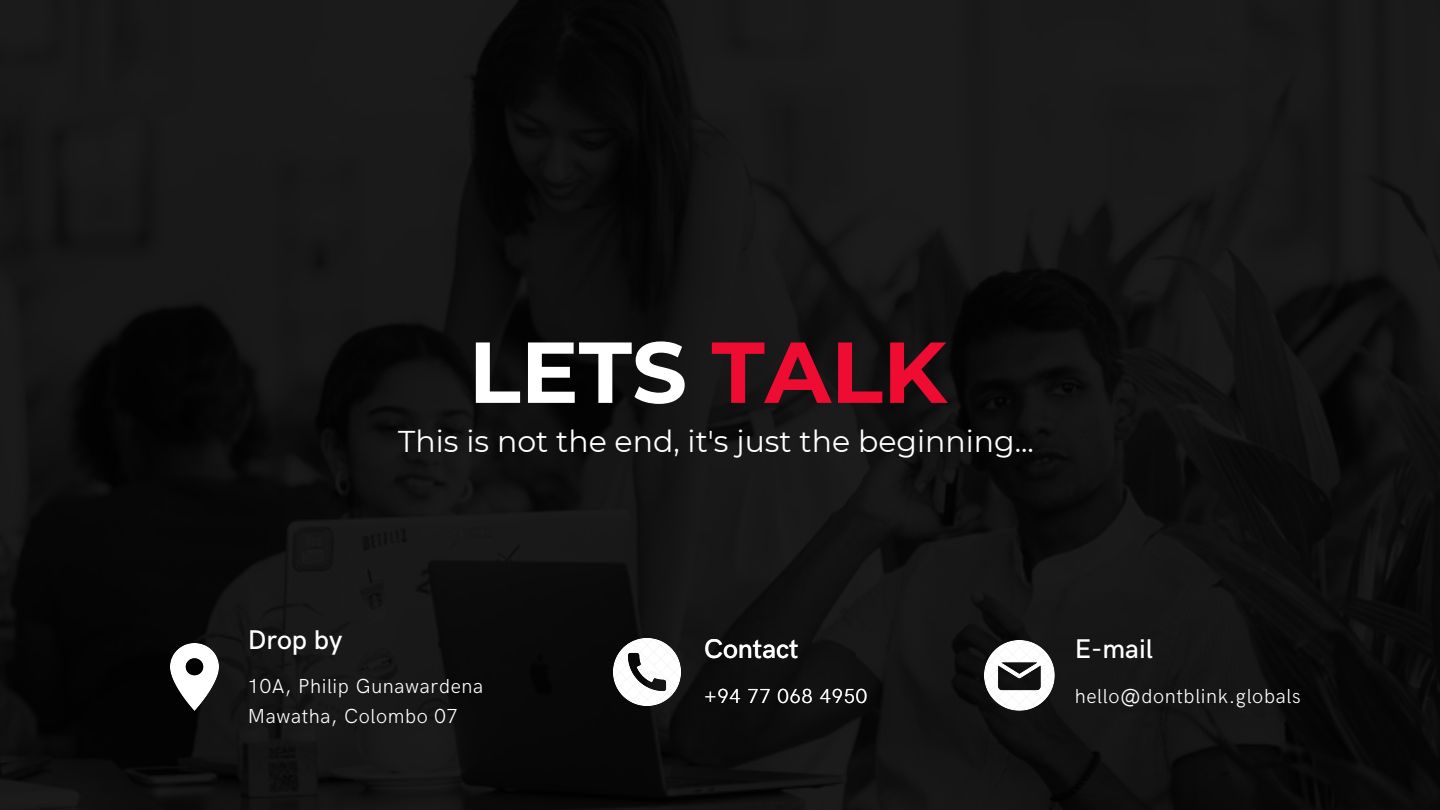
<style>
.page{position:relative;width:1440px;height:810px;background:#fff}
.page>*{position:absolute;margin:0;border:0;box-sizing:border-box;transform-origin:0 0}
.t1{font:700 86.3px "Montserrat";color:#fff}
.t2{font:30px "Montserrat";color:#fff}
.t3{font:500 27.1px "HK Grotesk";color:#fff}
.t4{font:300 20.3px/29.4px "HK Grotesk";letter-spacing:.03em;color:#fff}
.s1{color:#ee0c32}
</style>
<div class="page">
<img style="left:0;top:0;width:1440px;height:810px">
<img style="left:613px;top:638px;width:68px;height:68px">
<img style="left:985px;top:641px;width:69px;height:70px">
<img style="left:171px;top:643px;width:47px;height:68px">
<h1 class="t1" style="left:469px;top:319px;width:480px">LETS <span class="s1">TALK</span></h1>
<h2 class="t2" style="left:398px;top:423px;width:637px">This is not the end, it's just the beginning...</h2>
<h3 class="t3" style="left:248px;top:625px;width:96px">Drop by</h3>
<p class="t4" style="left:248px;top:672px;width:237px">10A, Philip Gunawardena<br>Mawatha, Colombo 07</p>
<h3 class="t3" style="left:704px;top:634px;width:96px">Contact</h3>
<p class="t4" style="left:704px;top:682px;width:164px">+94 77 068 4950</p>
<h3 class="t3" style="left:1075px;top:634px;width:80px">E-mail</h3>
<p class="t4" style="left:1075px;top:682px;width:227px">hello@dontblink.globals</p>
</div>
